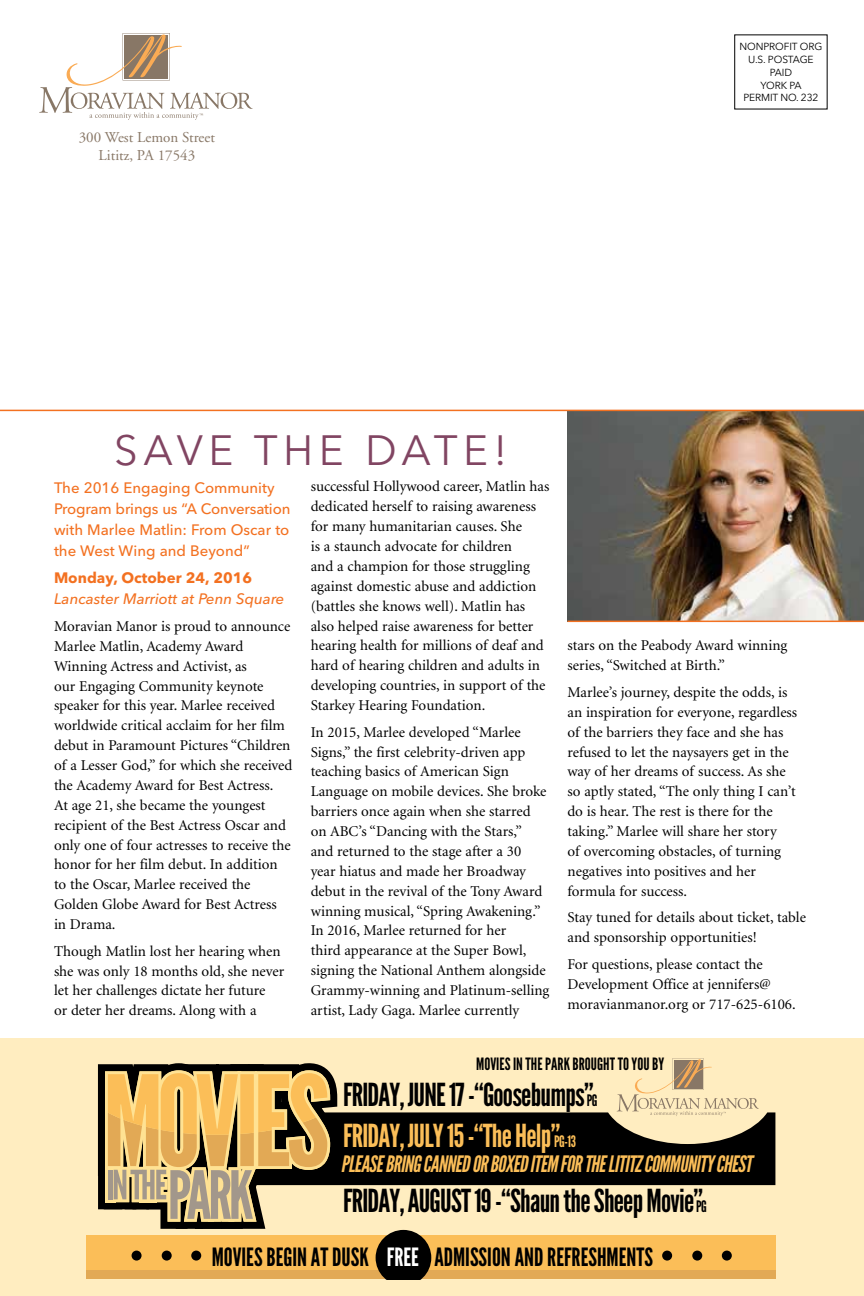
<style>
.page{position:relative;width:864px;height:1296px;background:#fff}
.page>*{position:absolute;margin:0;border:0;box-sizing:border-box;transform-origin:0 0}
.t1{font:42px "Avenir Next LT Pro";letter-spacing:.13em;color:#814562}
.t2{font:31.65px/64.8px "League Gothic";letter-spacing:-.025em;color:#000}
.t3{font:25.2px "League Gothic";color:#000}
.t4{font:italic 22.65px "League Gothic";color:#fbbe58}
.t5{font:16.95px "League Gothic";color:#000}
.t6{font:15.9px "League Gothic";color:#fbbe58}
.t7{font:15.9px "League Gothic";color:#000}
.t8{font:15px/20px "Minion";color:#000}
.t9{font:500 15px/21px "Avenir Next LT Pro";color:#f37121}
.t10{font:15px/18px "Adobe Garamond";color:#876;text-align:center}
.t11{font:italic 500 15px "Avenir Next LT Pro";color:#f37121}
.t12{font:700 15px "Avenir Next LT Pro";color:#f37121}
.t13{font:10.2px/12.8px "Avenir Next LT Pro";letter-spacing:-.01em;color:#000;text-align:center}
.s1{color:#fbbe58}
.s2{font-size:15.9px}
.s3{color:#fff}
</style>
<div class="page">
<img style="left:567px;top:411px;width:297px;height:210px">
<div style="left:0;top:1039px;width:864px;height:257px;background:#ffedc0"></div>
<svg style="left:39px;top:33px;width:214px;height:87px"></svg>
<hr style="left:0;top:410px;width:864px;height:1px;background:#f37121">
<hr style="left:567px;top:621px;width:297px;height:1px;background:#f37121">
<svg style="left:93px;top:1058px;width:682px;height:221px"></svg>
<p class="t10" style="left:79px;top:128px;width:138px">300 West Lemon Street<br>Lititz, PA 17543</p>
<p class="t13" style="left:739px;top:40px;width:84px">NONPROFIT ORG<br>U.S. POSTAGE<br>PAID<br>YORK PA<br>PERMIT NO. 232</p>
<h1 class="t1" style="left:114px;top:425px;width:395px">SAVE THE DATE!</h1>
<p class="t9" style="left:54px;top:477px;width:238px">The 2016 Engaging Community<br>Program brings us “A Conversation with Marlee Matlin: From Oscar to the West Wing and Beyond”</p>
<p class="t12" style="left:54px;top:569px;width:200px">Monday, October 24, 2016</p>
<p class="t11" style="left:54px;top:590px;width:232px">Lancaster Marriott at Penn Square</p>
<p class="t8" style="left:54px;top:617px;width:240px">Moravian Manor is proud to announce Marlee Matlin, Academy Award Winning Actress and Activist, as<br>our Engaging Community keynote speaker for this year. Marlee received worldwide critical acclaim for her film debut in Paramount Pictures “Children of a Lesser God,” for which she received the Academy Award for Best Actress.<br>At age 21, she became the youngest recipient of the Best Actress Oscar and only one of four actresses to receive the honor for her film debut. In addition to the Oscar, Marlee received the Golden Globe Award for Best Actress in Drama.</p>
<p class="t8" style="left:54px;top:942px;width:232px">Though Matlin lost her hearing when she was only 18 months old, she never let her challenges dictate her future<br>or deter her dreams. Along with a</p>
<p class="t8" style="left:311px;top:477px;width:240px">successful Hollywood career, Matlin has dedicated herself to raising awareness for many humanitarian causes. She<br>is a staunch advocate for children<br>and a champion for those struggling against domestic abuse and addiction (battles she knows well). Matlin has also helped raise awareness for better hearing health for millions of deaf and hard of hearing children and adults in developing countries, in support of the Starkey Hearing Foundation.</p>
<p class="t8" style="left:311px;top:723px;width:240px">In 2015, Marlee developed “Marlee Signs,” the first celebrity-driven app teaching basics of American Sign Language on mobile devices. She broke barriers once again when she starred on ABC’s “Dancing with the Stars,”<br>and returned to the stage after a 30 year hiatus and made her Broadway debut in the revival of the Tony Award winning musical, “Spring Awakening.” In 2016, Marlee returned for her<br>third appearance at the Super Bowl, signing the National Anthem alongside Grammy-winning and Platinum-selling artist, Lady Gaga. Marlee currently</p>
<p class="t8" style="left:567px;top:636px;width:221px">stars on the Peabody Award winning series, “Switched at Birth.”</p>
<p class="t8" style="left:567px;top:683px;width:231px">Marlee’s journey, despite the odds, is an inspiration for everyone, regardless of the barriers they face and she has refused to let the naysayers get in the way of her dreams of success. As she so aptly stated, “The only thing I can’t do is hear. The rest is there for the taking.” Marlee will share her story<br>of overcoming obstacles, of turning negatives into positives and her formula for success.</p>
<p class="t8" style="left:567px;top:908px;width:240px">Stay tuned for details about ticket, table and sponsorship opportunities!</p>
<p class="t8" style="left:567px;top:955px;width:230px">For questions, please contact the<br>Development Office at jennifers@ moravianmanor.org or 717-625-6106.</p>
<p class="t5" style="left:476px;top:1054px;width:190px">MOVIES IN THE PARK BROUGHT TO YOU BY</p>
<h2 class="t2" style="left:343px;top:1063px;width:252px">FRIDAY, JUNE 17 -“Goosebumps”</h2>
<h2 class="t2" style="left:343px;top:1104px;width:365px"><span class="s1">FRIDAY, JULY 15 -“The Help”<br></span>FRIDAY, AUGUST 19 -“Shaun the Sheep Movie”<span class="s2">PG</span></h2>
<p class="t7" style="left:587px;top:1092px;width:12px">PG</p>
<p class="t6" style="left:554px;top:1132px;width:24px">PG-13</p>
<h3 class="t4" style="left:341px;top:1150px;width:417px">PLEASEBRINGCANNEDORBOXEDITEM FORTHELITITZCOMMUNITYCHEST</h3>
<h3 class="t3" style="left:212px;top:1242px;width:443px">MOVIES BEGIN AT DUSK <span class="s3">FREE</span> ADMISSION AND REFRESHMENTS</h3>
</div>
